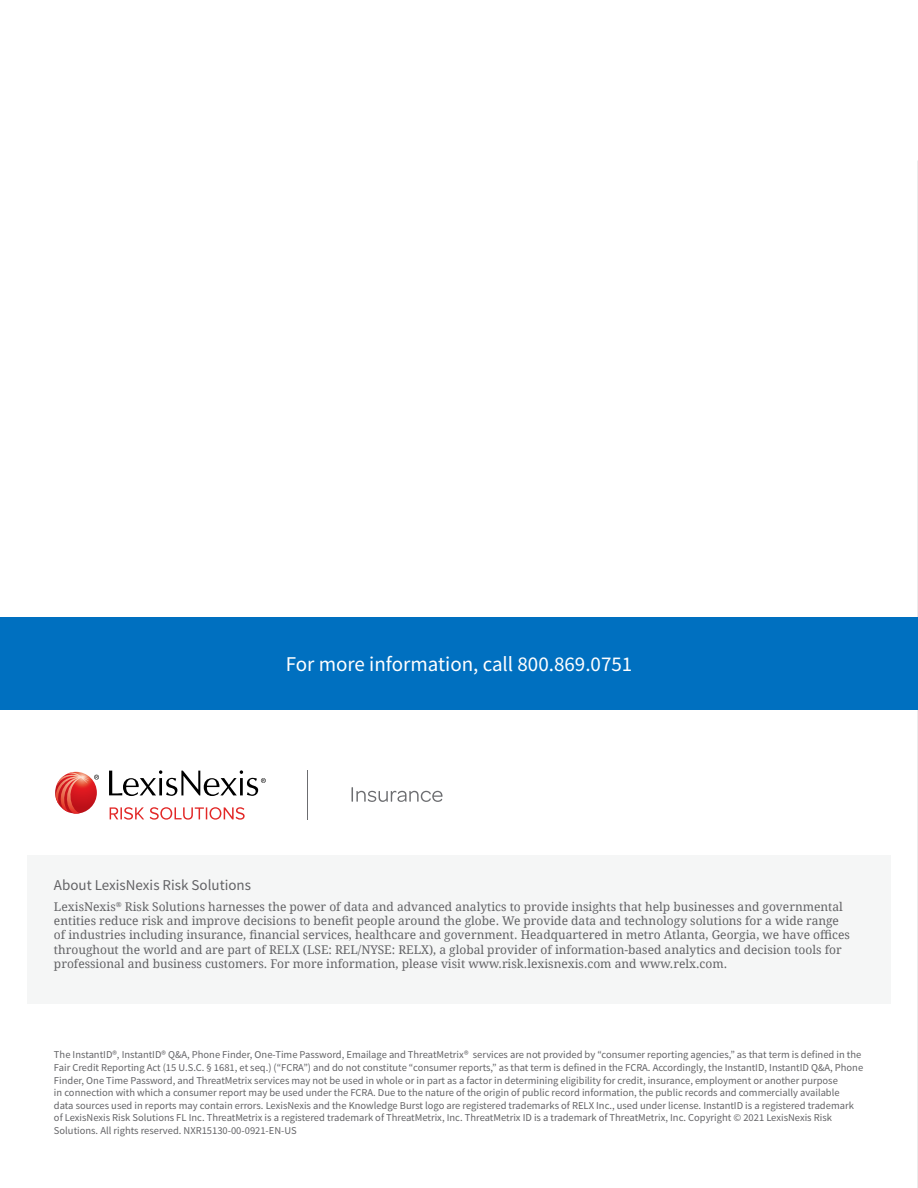
<style>
.page{position:relative;width:918px;height:1188px;background:#fff}
.page>*{position:absolute;margin:0;border:0;box-sizing:border-box;transform-origin:0 0}
.Back_Cover_CTA{font:21px "Source Sans Pro";color:#fff}
.Back_Cover_Subhead{font:15px "Source Sans Pro";color:#636366}
.Back_Cover__About__C{font:12px/14.4px "Droid Serif";color:#636366}
.Back_Cover_Legal{font:10.5px/12.6px "Source Sans Pro";color:#636366}
</style>
<div class="page">
<div style="left:27px;top:855px;width:864px;height:149px;background:#f5f6f6"></div>
<svg style="left:917px;top:161px;width:1px;height:1027px"></svg>
<div style="left:0;top:617px;width:918px;height:93px;background:#0070c0"></div>
<svg style="left:110px;top:807px;width:34px;height:13px"></svg>
<svg style="left:150px;top:807px;width:95px;height:13px"></svg>
<svg style="left:109px;top:770px;width:157px;height:26px"></svg>
<svg style="left:55px;top:772px;width:44px;height:42px"></svg>
<hr style="left:308px;top:770px;width:1px;height:49px;background:#6c6d70">
<svg style="left:352px;top:787px;width:91px;height:15px"></svg>
<p class="Back_Cover_CTA" style="left:286px;top:651px;width:348px">For more information, call 800.869.0751</p>
<p class="Back_Cover_Subhead" style="left:54px;top:875px;width:199px">About LexisNexis Risk Solutions</p>
<p class="Back_Cover__About__C" style="left:54px;top:899px;width:797px">LexisNexis<sup>®</sup> Risk Solutions harnesses the power of data and advanced analytics to provide insights that help businesses and governmental entities reduce risk and improve decisions to benefit people around the globe. We provide data and technology solutions for a wide range of industries including insurance, financial services, healthcare and government. Headquartered in metro Atlanta, Georgia, we have offices throughout the world and are part of RELX (LSE: REL/NYSE: RELX), a global provider of information-based analytics and decision tools for professional and business customers. For more information, please visit www.risk.lexisnexis.com and www.relx.com.</p>
<p class="Back_Cover_Legal" style="left:54px;top:1049px;width:811px">The InstantID®, InstantID® Q&amp;A, Phone Finder, One-Time Password, Emailage and ThreatMetrix® services are not provided by “consumer reporting agencies,” as that term is defined in the Fair Credit Reporting Act (15 U.S.C. § 1681, et seq.) (“FCRA”) and do not constitute “consumer reports,” as that term is defined in the FCRA. Accordingly, the InstantID, InstantID Q&amp;A, Phone Finder, One Time Password, and ThreatMetrix services may not be used in whole or in part as a factor in determining eligibility for credit, insurance, employment or another purpose<br>in connection with which a consumer report may be used under the FCRA. Due to the nature of the origin of public record information, the public records and commercially available<br>data sources used in reports may contain errors. LexisNexis and the Knowledge Burst logo are registered trademarks of RELX Inc., used under license. InstantID is a registered trademark of LexisNexis Risk Solutions FL Inc. ThreatMetrix is a registered trademark of ThreatMetrix, Inc. ThreatMetrix ID is a trademark of ThreatMetrix, Inc. Copyright © 2021 LexisNexis Risk Solutions. All rights reserved. NXR15130-00-0921-EN-US</p>
</div>
